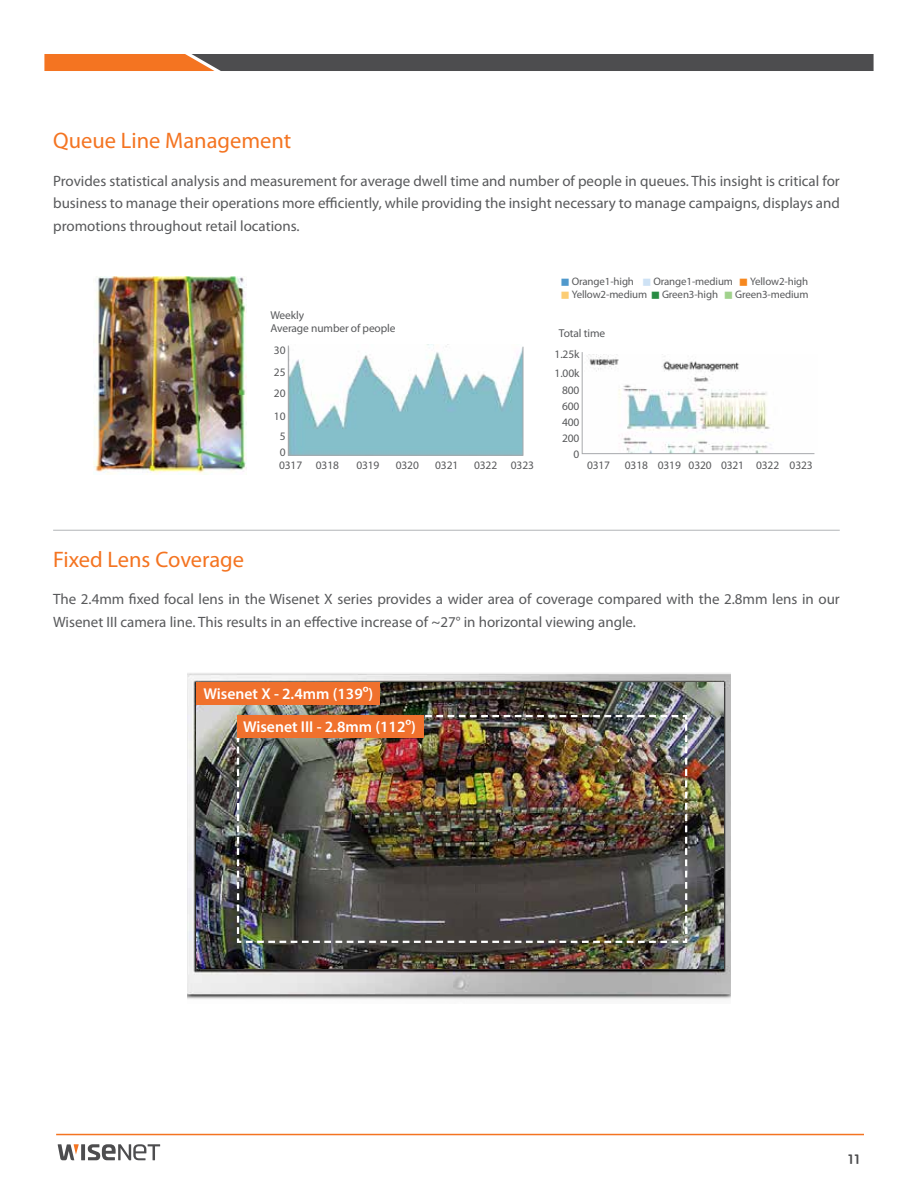
<style>
.page{position:relative;width:918px;height:1188px;background:#fff}
.page>*{position:absolute;margin:0;border:0;box-sizing:border-box;transform-origin:0 0}
.t1{font:22.5px "Myriad Pro";color:#f47421}
.t2{font:600 15.75px/33px "Myriad Pro";color:#fff}
.t3{font:15px/22.5px "Myriad Pro";color:#58595b;text-align:justify}
.t4{font:12px "Hanwha B";color:#4d4d4f}
.t5{font:11.4px/16.2px "Myriad Pro";letter-spacing:-.01em;color:#58595b}
.t6{font:10.95px/12.8px "Myriad Pro";letter-spacing:-.01em;color:#58595b}
.s1{font-family:"STIX General";color:#5099cc}
.s2{font-family:"STIX General";color:#cee2f5}
.s3{font-family:"STIX General";color:#f6881f}
.s4{font-family:"STIX General";color:#fccd74}
.s5{font-family:"STIX General";color:#288b43}
.s6{font-family:"STIX General";color:#a1d28d}
</style>
<div class="page">
<hr style="left:56px;top:1134px;width:808px;height:1px;background:#f47421">
<svg style="left:81px;top:1144px;width:4px;height:16px"></svg>
<svg style="left:88px;top:1144px;width:72px;height:16px"></svg>
<svg style="left:58px;top:1144px;width:21px;height:16px"></svg>
<hr style="left:53px;top:530px;width:787px;height:1px;background:#b1b4b6">
<svg style="left:44px;top:54px;width:830px;height:17px;background:#6d5547"></svg>
<img style="left:187px;top:673px;width:544px;height:327px">
<img style="left:196px;top:683px;width:527px;height:285px">
<img style="left:236px;top:714px;width:452px;height:230px">
<div style="left:196px;top:683px;width:183px;height:22px;background:#f0712d"></div>
<div style="left:237px;top:716px;width:186px;height:22px;background:#f0712d"></div>
<img style="left:93px;top:276px;width:153px;height:199px">
<svg style="left:288px;top:345px;width:236px;height:111px"></svg>
<svg style="left:582px;top:352px;width:233px;height:102px"></svg>
<h1 class="t1" style="left:53px;top:127px;width:240px">Queue Line Management</h1>
<p class="t3" style="left:53px;top:169px;width:788px">Provides statistical analysis and measurement for average dwell time and number of people in queues. This insight is critical for business to manage their operations more efficiently, while providing the insight necessary to manage campaigns, displays and promotions throughout retail locations.</p>
<p class="t5" style="left:270px;top:308px;width:127px;line-height:13.4px">Weekly<br>Average number of people</p>
<p class="t6" style="left:561px;top:275px;width:249px"><span class="s1">◼</span> Orange1-high <span class="s2">◼</span> Orange1-medium <span class="s3">◼</span> Yellow2-high <span class="s4">◼</span> Yellow2-medium <span class="s5">◼</span> Green3-high <span class="s6">◼</span> Green3-medium</p>
<p class="t5" style="left:559px;top:325px;width:48px">Total time</p>
<p class="t5" style="left:274px;top:342px;width:13px">30</p>
<p class="t5" style="left:555px;top:345px;width:26px;line-height:18.9px">1.25k<br>1.00k</p>
<p class="t5" style="left:562px;top:382px;width:19px;text-align:right">800<br>600<br>400<br>200<br>0</p>
<p class="t5" style="left:316px;top:457px;width:25px">0318</p>
<p class="t5" style="left:356px;top:457px;width:25px">0319</p>
<p class="t5" style="left:396px;top:457px;width:25px">0320</p>
<p class="t5" style="left:435px;top:457px;width:25px">0321</p>
<p class="t5" style="left:474px;top:457px;width:61px">0322 0323</p>
<p class="t5" style="left:587px;top:457px;width:25px">0317</p>
<p class="t5" style="left:625px;top:457px;width:189px">0318 0319 0320 0321 0322 0323</p>
<p class="t5" style="left:274px;top:364px;width:13px">25</p>
<p class="t5" style="left:274px;top:385px;width:13px">20</p>
<p class="t5" style="left:274px;top:407px;width:13px">10</p>
<p class="t5" style="left:280px;top:427px;width:7px">5</p>
<p class="t5" style="left:280px;top:444px;width:7px">0</p>
<p class="t5" style="left:279px;top:457px;width:25px">0317</p>
<h1 class="t1" style="left:53px;top:546px;width:193px">Fixed Lens Coverage</h1>
<p class="t3" style="left:53px;top:588px;width:788px">The 2.4mm fixed focal lens in the Wisenet X series provides a wider area of coverage compared with the 2.8mm lens in our<br>Wisenet III camera line. This results in an effective increase of ~27° in horizontal viewing angle.</p>
<p class="t2" style="left:243px;top:677px;width:175px;text-indent:-40px">Wisenet X - 2.4mm (139º)<br>Wisenet III - 2.8mm (112º)</p>
<p class="t4" style="left:848px;top:1153px;width:13px">11</p>
</div>
